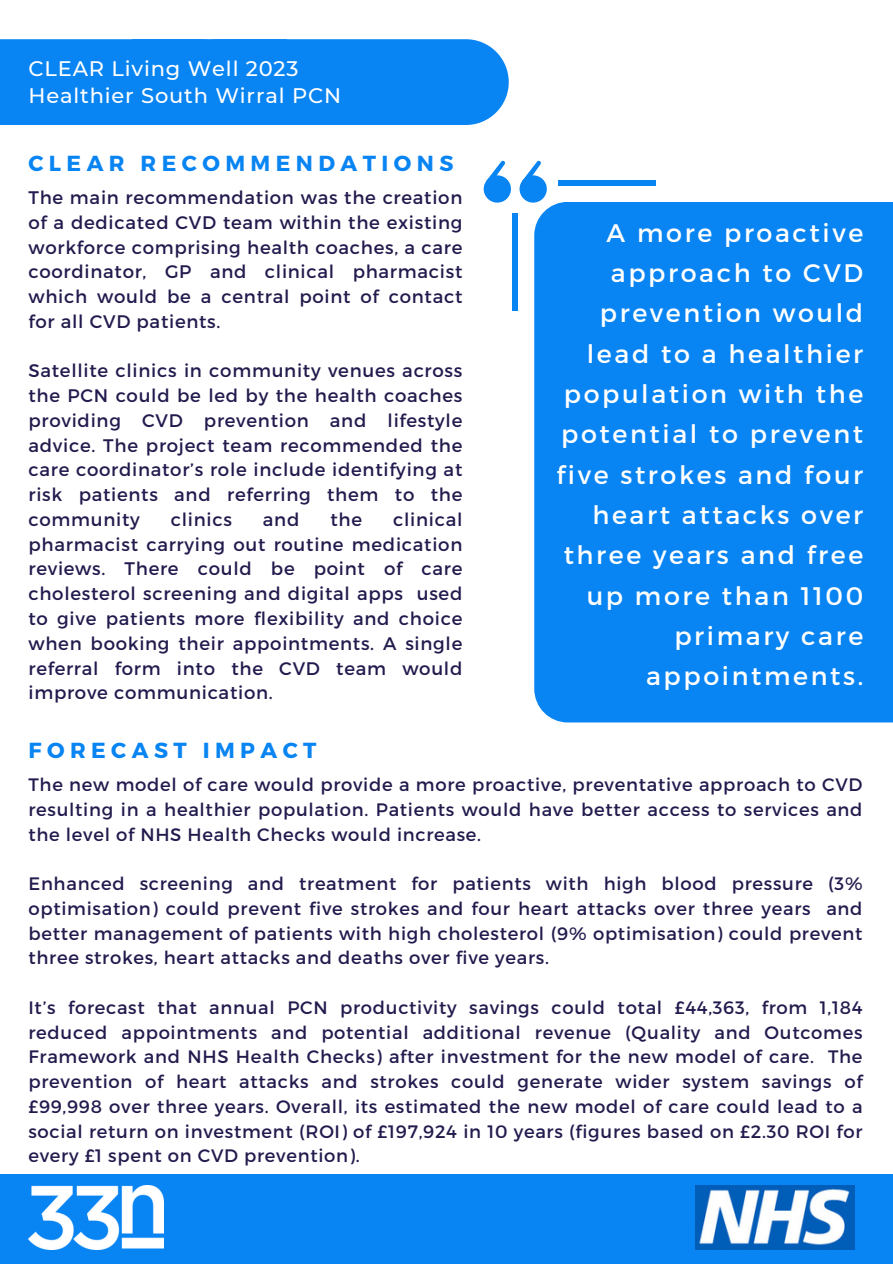
<style>
.page{position:relative;width:893px;height:1264px;background:#fff}
.page>*{position:absolute;margin:0;border:0;box-sizing:border-box;transform-origin:0 0}
.t1{font:25.35px/40.3px "Montserrat";letter-spacing:.105em;color:#fff;text-align:right}
.t2{font:700 21.75px "Montserrat";letter-spacing:.25em;color:#0884f3}
.t3{font:500 21px "Montserrat";letter-spacing:.04em;color:#fff}
.t4{font:18.15px/24.8px "Montserrat";letter-spacing:.04em;color:#221c4e;text-align:justify}
.t5{font:18px/24.8px "Montserrat";letter-spacing:.04em;color:#221c4e;text-align:justify}
</style>
<div class="page">
<div style="left:534px;top:202px;width:358px;height:520px;background:#0884f3"></div>
<div style="left:0;top:1174px;width:892px;height:89px;background:#0884f3"></div>
<img style="left:28px;top:1185px;width:135px;height:64px">
<img style="left:695px;top:1185px;width:159px;height:63px">
<div style="left:0;top:39px;width:508px;height:86px;background:#0884f3"></div>
<div style="left:519px;top:175px;width:27px;height:28px;background:#0884f3;border-radius:50%"></div>
<svg style="left:522px;top:161px;width:19px;height:20px"></svg>
<div style="left:483px;top:175px;width:28px;height:28px;background:#0884f3;border-radius:50%"></div>
<svg style="left:486px;top:161px;width:19px;height:21px"></svg>
<div style="left:512px;top:214px;width:5px;height:97px;background:#0884f3"></div>
<div style="left:558px;top:180px;width:97px;height:5px;background:#0884f3"></div>
<p class="t3" style="left:28px;top:56px;width:271px">CLEAR Living Well 2023</p>
<p class="t3" style="left:28px;top:83px;width:314px">Healthier South Wirral PCN</p>
<p class="t2" style="left:28px;top:149px;width:426px">CLEAR RECOMMENDATIONS</p>
<p class="t4" style="left:28px;top:184px;width:435px">The main recommendation was the creation of a dedicated CVD team within the existing workforce comprising health coaches, a care coordinator, GP and clinical pharmacist which would be a central point of contact for all CVD patients.</p>
<p class="t4" style="left:28px;top:357px;width:435px">Satellite clinics in community venues across the PCN could be led by the health coaches providing CVD prevention and lifestyle advice. The project team recommended the care coordinator’s role include identifying at risk patients and referring them to the community</p>
<p class="t4" style="left:28px;top:506px;width:435px;text-indent:364px">clinical pharmacist carrying out routine medication reviews. There could be point of care cholesterol screening and digital apps used to give patients more flexibility and choice when booking their appointments. A single referral form into the CVD team would improve communication.</p>
<p class="t4" style="left:171px;top:506px;width:63px">clinics</p>
<p class="t4" style="left:263px;top:506px;width:38px">and</p>
<p class="t4" style="left:330px;top:506px;width:33px">the</p>
<p class="t1" style="left:556px;top:211px;width:308px">A more proactive approach to CVD prevention would lead to a healthier population with the potential to prevent five strokes and four heart attacks over three years and free up more than 1100 primary care appointments.</p>
<p class="t2" style="left:28px;top:735px;width:289px">FORECAST IMPACT</p>
<p class="t5" style="left:28px;top:771px;width:835px">The new model of care would provide a more proactive, preventative approach to CVD resulting in a healthier population. Patients would have better access to services and the level of NHS Health Checks would increase.</p>
<p class="t5" style="left:28px;top:870px;width:835px">Enhanced screening and treatment for patients with high blood pressure (3% optimisation) could prevent five strokes and four heart attacks over three years and better management of patients with high cholesterol (9% optimisation) could prevent three strokes, heart attacks and deaths over five years.</p>
<p class="t5" style="left:28px;top:994px;width:835px">It’s forecast that annual PCN productivity savings could total £44,363, from 1,184 reduced appointments and potential additional revenue (Quality and Outcomes Framework and NHS Health Checks) after investment for the new model of care. The prevention of heart attacks and strokes could generate wider system savings of £99,998 over three years. Overall, its estimated the new model of care could lead to a social return on investment (ROI) of £197,924 in 10 years (figures based on £2.30 ROI for every £1 spent on CVD prevention).</p>
</div>
